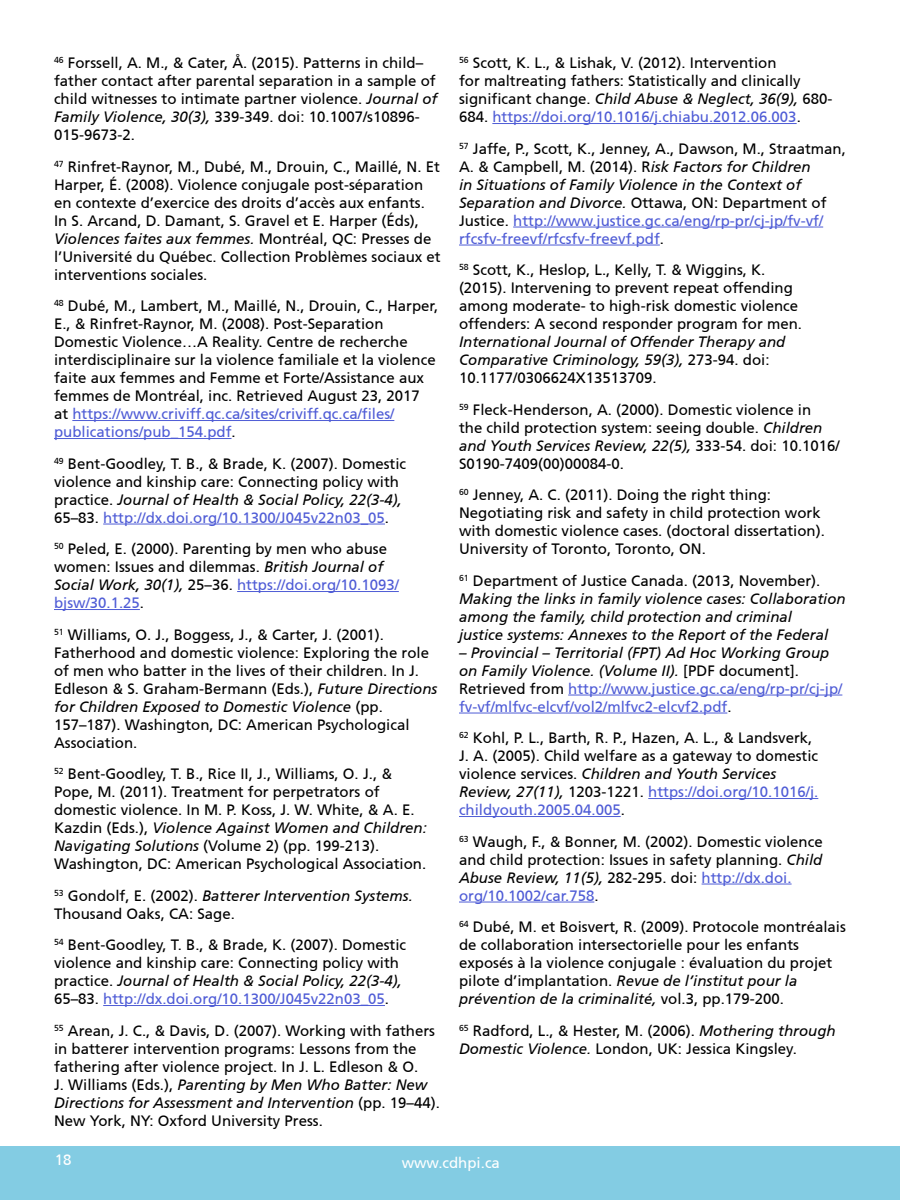
<style>
.page{position:relative;width:900px;height:1200px;background:#fff}
.page>*{position:absolute;margin:0;border:0;box-sizing:border-box;transform-origin:0 0}
.t1{font:15px/18px "Articulate";color:#000}
.t2{font:italic 15px/18px "Articulate";color:#000}
.t3{font:15px/18px "Articulate";color:#4f5cd6}
.t4{font:15px "Articulate";color:#fff}
.s1{font-style:italic}
.s2{color:#4f5cd6}
.s3{font-style:normal}
.s4{font-style:italic;color:#000}
.s5{color:#000}
</style>
<div class="page">
<div style="left:0;top:1147px;width:900px;height:53px;background:#83cce3"></div>
<hr style="left:72px;top:420px;width:322px;height:1px;background:#4f5cd6">
<hr style="left:54px;top:438px;width:178px;height:1px;background:#4f5cd6">
<hr style="left:103px;top:524px;width:282px;height:1px;background:#4f5cd6">
<hr style="left:237px;top:591px;width:162px;height:1px;background:#4f5cd6">
<hr style="left:54px;top:609px;width:86px;height:1px;background:#4f5cd6">
<hr style="left:103px;top:1005px;width:282px;height:1px;background:#4f5cd6">
<hr style="left:492px;top:123px;width:305px;height:1px;background:#4f5cd6">
<hr style="left:513px;top:227px;width:310px;height:1px;background:#4f5cd6">
<hr style="left:459px;top:245px;width:201px;height:1px;background:#4f5cd6">
<hr style="left:568px;top:695px;width:274px;height:1px;background:#4f5cd6">
<hr style="left:459px;top:713px;width:268px;height:1px;background:#4f5cd6">
<hr style="left:648px;top:798px;width:170px;height:1px;background:#4f5cd6">
<hr style="left:459px;top:816px;width:162px;height:1px;background:#4f5cd6">
<hr style="left:702px;top:884px;width:90px;height:1px;background:#4f5cd6">
<hr style="left:459px;top:902px;width:135px;height:1px;background:#4f5cd6">
<p class="t1" style="left:54px;top:54px;width:385px"><sup>46</sup> Forssell, A. M., &amp; Cater, Å. (2015). Patterns in child– father contact after parental separation in a sample of child witnesses to intimate partner violence. <span class="s1">Journal of Family Violence, 30(3),</span> 339-349. doi: 10.1007/s10896- 015-9673-2.</p>
<p class="t1" style="left:54px;top:157px;width:388px"><sup>47</sup> Rinfret-Raynor, M., Dubé, M., Drouin, C., Maillé, N. Et Harper, É. (2008). Violence conjugale post-séparation en contexte d’exercice des droits d’accès aux enfants.<br>In S. Arcand, D. Damant, S. Gravel et E. Harper (Éds), <span class="s1">Violences faites aux femmes.</span> Montréal, QC: Presses de l’Université du Québec. Collection Problèmes sociaux et interventions sociales.</p>
<p class="t1" style="left:54px;top:297px;width:386px"><sup>48</sup> Dubé, M., Lambert, M., Maillé, N., Drouin, C., Harper, E., &amp; Rinfret-Raynor, M. (2008). Post-Separation Domestic Violence…A Reality. Centre de recherche interdisciplinaire sur la violence familiale et la violence faite aux femmes and Femme et Forte/Assistance aux femmes de Montréal, inc. Retrieved August 23, 2017<br>at <span class="s2">https://www.criviff.qc.ca/sites/criviff.qc.ca/files/ publications/pub_154.pdf</span>.</p>
<p class="t1" style="left:54px;top:454px;width:354px"><sup>49</sup> Bent-Goodley, T. B., &amp; Brade, K. (2007). Domestic violence and kinship care: Connecting policy with practice. <span class="s1">Journal of Health &amp; Social Policy, 22(3-4), </span>65–83. <span class="s2">http://dx.doi.org/10.1300/J045v22n03_05</span>.</p>
<p class="t1" style="left:54px;top:540px;width:346px"><sup>50</sup> Peled, E. (2000). Parenting by men who abuse women: Issues and dilemmas. <span class="s1">British Journal of Social Work, 30(1),</span> 25–36. <span class="s2">https://doi.org/10.1093/ bjsw/30.1.25</span>.</p>
<p class="t1" style="left:54px;top:625px;width:385px"><sup>51</sup> Williams, O. J., Boggess, J., &amp; Carter, J. (2001).<br>Fatherhood and domestic violence: Exploring the role of men who batter in the lives of their children. In J.<br>Edleson &amp; S. Graham-Bermann (Eds.), <span class="s1">Future Directions for Children Exposed to Domestic Violence</span> (pp.<br>157–187). Washington, DC: American Psychological Association.</p>
<p class="t1" style="left:54px;top:765px;width:374px"><sup>52</sup> Bent-Goodley, T. B., Rice II, J., Williams, O. J., &amp; Pope, M. (2011). Treatment for perpetrators of domestic violence. In M. P. Koss, J. W. White, &amp; A. E.<br>Kazdin (Eds.), <span class="s1">Violence Against Women and Children:<br>Navigating Solutions</span> (Volume 2) (pp. 199-213).<br>Washington, DC: American Psychological Association.</p>
<p class="t1" style="left:54px;top:886px;width:360px"><sup>53</sup> Gondolf, E. (2002). <span class="s1">Batterer Intervention Systems.<br></span>Thousand Oaks, CA: Sage.</p>
<p class="t1" style="left:54px;top:936px;width:354px"><sup>54</sup> Bent-Goodley, T. B., &amp; Brade, K. (2007). Domestic violence and kinship care: Connecting policy with practice. <span class="s1">Journal of Health &amp; Social Policy, 22(3-4), </span>65–83. <span class="s2">http://dx.doi.org/10.1300/J045v22n03_05</span>.</p>
<p class="t1" style="left:54px;top:1021px;width:387px"><sup>55</sup> Arean, J. C., &amp; Davis, D. (2007). Working with fathers in batterer intervention programs: Lessons from the fathering after violence project. In J. L. Edleson &amp; O.<br>J. Williams (Eds.), <span class="s1">Parenting by Men Who Batter: New Directions for Assessment and Intervention</span> (pp. 19–44).<br>New York, NY: Oxford University Press.</p>
<p class="t1" style="left:459px;top:54px;width:375px"><sup>56</sup> Scott, K. L., &amp; Lishak, V. (2012). Intervention<br>for maltreating fathers: Statistically and clinically significant change. <span class="s1">Child Abuse &amp; Neglect, 36(9),</span> 680- 684. <span class="s2">https://doi.org/10.1016/j.chiabu.2012.06.003</span>.</p>
<p class="t1" style="left:459px;top:139px;width:388px"><sup>57</sup> Jaffe, P., Scott, K., Jenney, A., Dawson, M., Straatman, A. &amp; Campbell, M. (2014). R<span class="s1">isk Factors for Children<br>in Situations of Family Violence in the Context of Separation and Divorce.</span> Ottawa, ON: Department of Justice. <span class="s2">http://www.justice.gc.ca/eng/rp-pr/cj-jp/fv-vf/ rfcsfv-freevf/rfcsfv-freevf.pdf</span>.</p>
<p class="t1" style="left:459px;top:261px;width:345px"><sup>58</sup> Scott, K., Heslop, L., Kelly, T. &amp; Wiggins, K. (2015). Intervening to prevent repeat offending among moderate- to high-risk domestic violence offenders: A second responder program for men.</p>
<p class="t2" style="left:459px;top:333px;width:328px">International Journal of Offender Therapy and<br>Comparative Criminology, 59(3), <span class="s3">273-94. doi:<br>10.1177/0306624X13513709.</span></p>
<p class="t1" style="left:459px;top:400px;width:382px"><sup>59</sup> Fleck-Henderson, A. (2000). Domestic violence in<br>the child protection system: seeing double. <span class="s1">Children and Youth Services Review, 22(5),</span> 333-54. doi: 10.1016/ S0190-7409(00)00084-0.</p>
<p class="t1" style="left:459px;top:486px;width:367px"><sup>60</sup> Jenney, A. C. (2011). Doing the right thing:<br>Negotiating risk and safety in child protection work with domestic violence cases. (doctoral dissertation).<br>University of Toronto, Toronto, ON.</p>
<p class="t2" style="left:459px;top:571px;width:388px"><sup>61</sup> <span class="s3">Department of Justice Canada. (2013, November).<br></span>Making the links in family violence cases: Collaboration among the family, child protection and criminal<br>justice systems: Annexes to the Report of the Federal</p>
<p class="t3" style="left:459px;top:643px;width:385px"><span class="s4">– Provincial – Territorial (FPT) Ad Hoc Working Group on Family Violence. (Volume II).</span> <span class="s5">[PDF document].<br>Retrieved from</span> http://www.justice.gc.ca/eng/rp-pr/cj-jp/ fv-vf/mlfvc-elcvf/vol2/mlfvc2-elcvf2.pdf<span class="s5">.</span></p>
<p class="t1" style="left:459px;top:729px;width:361px"><sup>62</sup> Kohl, P. L., Barth, R. P., Hazen, A. L., &amp; Landsverk, J. A. (2005). Child welfare as a gateway to domestic violence services. <span class="s1">Children and Youth Services Review, 27(11),</span> 1203-1221. <span class="s2">https://doi.org/10.1016/j. childyouth.2005.04.005</span>.</p>
<p class="t1" style="left:459px;top:832px;width:365px"><sup>63</sup> Waugh, F., &amp; Bonner, M. (2002). Domestic violence and child protection: Issues in safety planning. <span class="s1">Child Abuse Review, 11(5),</span> 282-295. doi: <span class="s2">http://dx.doi. org/10.1002/car.758</span>.</p>
<p class="t1" style="left:459px;top:918px;width:388px"><sup>64</sup> Dubé, M. et Boisvert, R. (2009). Protocole montréalais de collaboration intersectorielle pour les enfants exposés à la violence conjugale : évaluation du projet pilote d’implantation. <span class="s1">Revue de l’institut pour la prévention de la criminalité,</span> vol.3, pp.179-200.</p>
<p class="t1" style="left:459px;top:1021px;width:378px"><sup>65</sup> Radford, L., &amp; Hester, M. (2006). <span class="s1">Mothering through<br>Domestic Violence.</span> London, UK: Jessica Kingsley.</p>
<p class="t4" style="left:55px;top:1151px;width:18px">18</p>
<p class="t4" style="left:402px;top:1154px;width:100px">www.cdhpi.ca</p>
</div>
